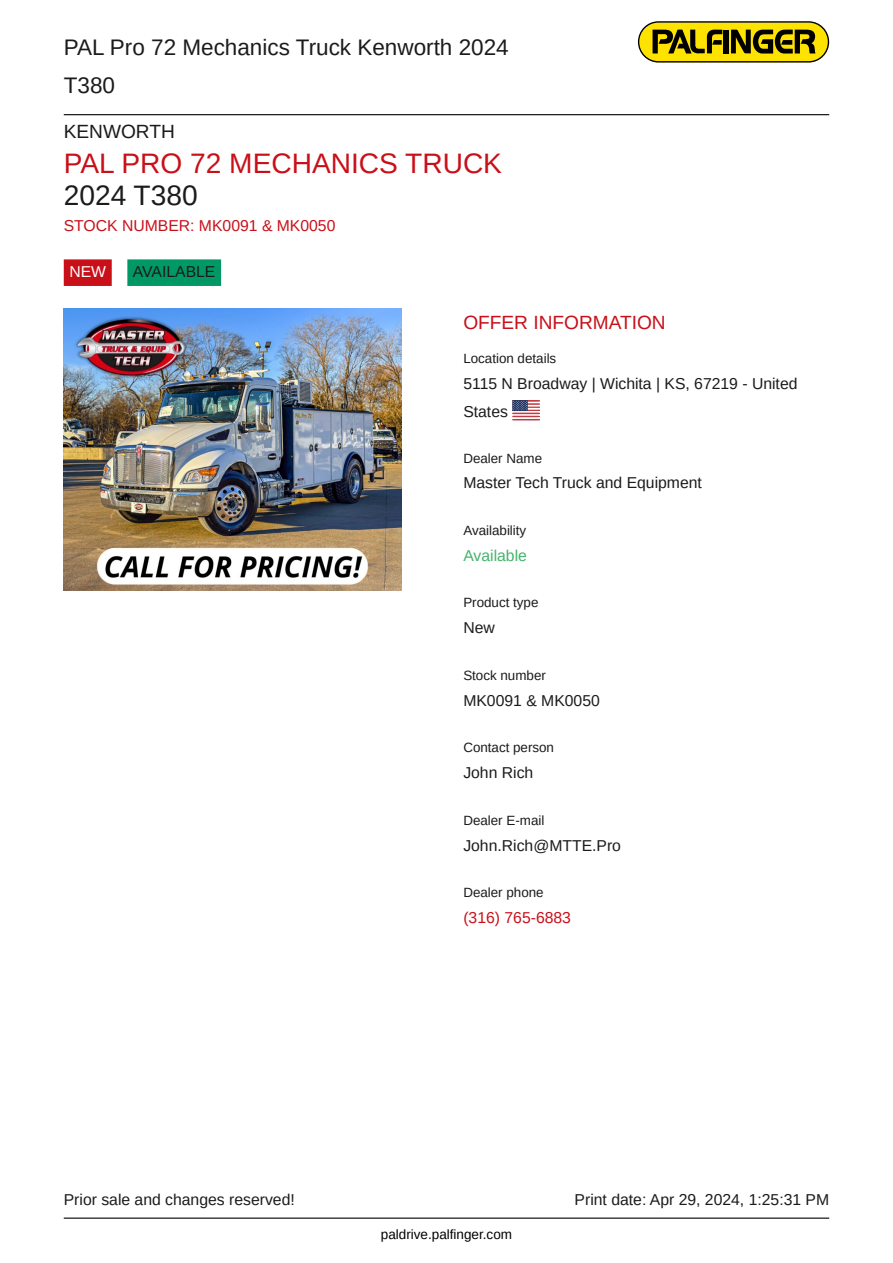
<style>
.page{position:relative;width:893px;height:1263px;background:#fff}
.page>*{position:absolute;margin:0;border:0;box-sizing:border-box;transform-origin:0 0}
.t1{font:28.2px "Arimo";color:#c91019}
.t2{font:28.2px "Arimo";color:#1b1b1b}
.t3{font:22.5px/38.5px "Arimo";color:#1b1b1b}
.t4{font:19.2px "Arimo";color:#c91019}
.t5{font:19.2px "Arimo";color:#1b1b1b}
.t6{font:15.75px/28.3px "Arimo";color:#1b1b1b}
.t7{font:15.75px "Arimo";color:#c91019}
.t8{font:15.75px "Arimo";color:#43b36c}
.t9{font:15.75px "Arimo";color:#fff}
.t10{font:13.5px "Arimo";color:#000}
.t11{font:13.35px "Arimo";color:#1b1b1b}
</style>
<div class="page">
<hr style="left:64px;top:114px;width:765px;height:1px;background:#000">
<hr style="left:64px;top:1217px;width:765px;height:2px;background:#000">
<svg style="left:638px;top:21px;width:191px;height:42px"></svg>
<div style="left:64px;top:259px;width:48px;height:27px;background:#c91019"></div>
<div style="left:127px;top:259px;width:94px;height:27px;background:#096"></div>
<img style="left:64px;top:309px;width:337px;height:281px">
<hr style="left:512px;top:400px;width:27px;height:2px;background:#bd3d44">
<svg style="left:512px;top:400px;width:16px;height:1px"></svg>
<svg style="left:512px;top:401px;width:27px;height:19px"></svg>
<h2 class="t3" style="left:64px;top:30px;width:446px">PAL Pro 72 Mechanics Truck Kenworth 2024<br>T380</h2>
<p class="t5" style="left:64px;top:124px;width:113px">KENWORTH</p>
<h1 class="t1" style="left:64px;top:152px;width:440px">PAL PRO 72 MECHANICS TRUCK</h1>
<h1 class="t2" style="left:64px;top:185px;width:135px">2024 T380</h1>
<p class="t7" style="left:64px;top:220px;width:273px">STOCK NUMBER: MK0091 &amp; MK0050</p>
<p class="t9" style="left:69px;top:266px;width:38px">NEW</p>
<p class="t6" style="left:133px;top:259px;width:84px">AVAILABLE</p>
<p class="t4" style="left:463px;top:315px;width:204px">OFFER INFORMATION</p>
<p class="t11" style="left:463px;top:353px;width:94px">Location details</p>
<p class="t6" style="left:463px;top:371px;width:336px">5115 N Broadway | Wichita | KS, 67219 - United<br>States</p>
<p class="t11" style="left:463px;top:453px;width:80px">Dealer Name</p>
<p class="t6" style="left:463px;top:470px;width:240px">Master Tech Truck and Equipment</p>
<p class="t11" style="left:463px;top:525px;width:64px">Availability</p>
<p class="t8" style="left:463px;top:549px;width:65px">Available</p>
<p class="t11" style="left:463px;top:598px;width:77px">Product type</p>
<p class="t6" style="left:463px;top:615px;width:33px">New</p>
<p class="t11" style="left:463px;top:670px;width:84px">Stock number</p>
<p class="t6" style="left:463px;top:687px;width:138px">MK0091 &amp; MK0050</p>
<p class="t11" style="left:463px;top:743px;width:92px">Contact person</p>
<p class="t6" style="left:463px;top:760px;width:72px">John Rich</p>
<p class="t11" style="left:463px;top:815px;width:83px">Dealer E-mail</p>
<p class="t6" style="left:463px;top:832px;width:159px">John.Rich@MTTE.Pro</p>
<p class="t11" style="left:463px;top:888px;width:82px">Dealer phone</p>
<p class="t7" style="left:463px;top:912px;width:109px">(316) 765-6883</p>
<p class="t6" style="left:64px;top:1187px;width:233px">Prior sale and changes reserved!</p>
<p class="t6" style="left:575px;top:1187px;width:256px">Print date: Apr 29, 2024, 1:25:31 PM</p>
<p class="t10" style="left:381px;top:1229px;width:133px">paldrive.palfinger.com</p>
</div>
